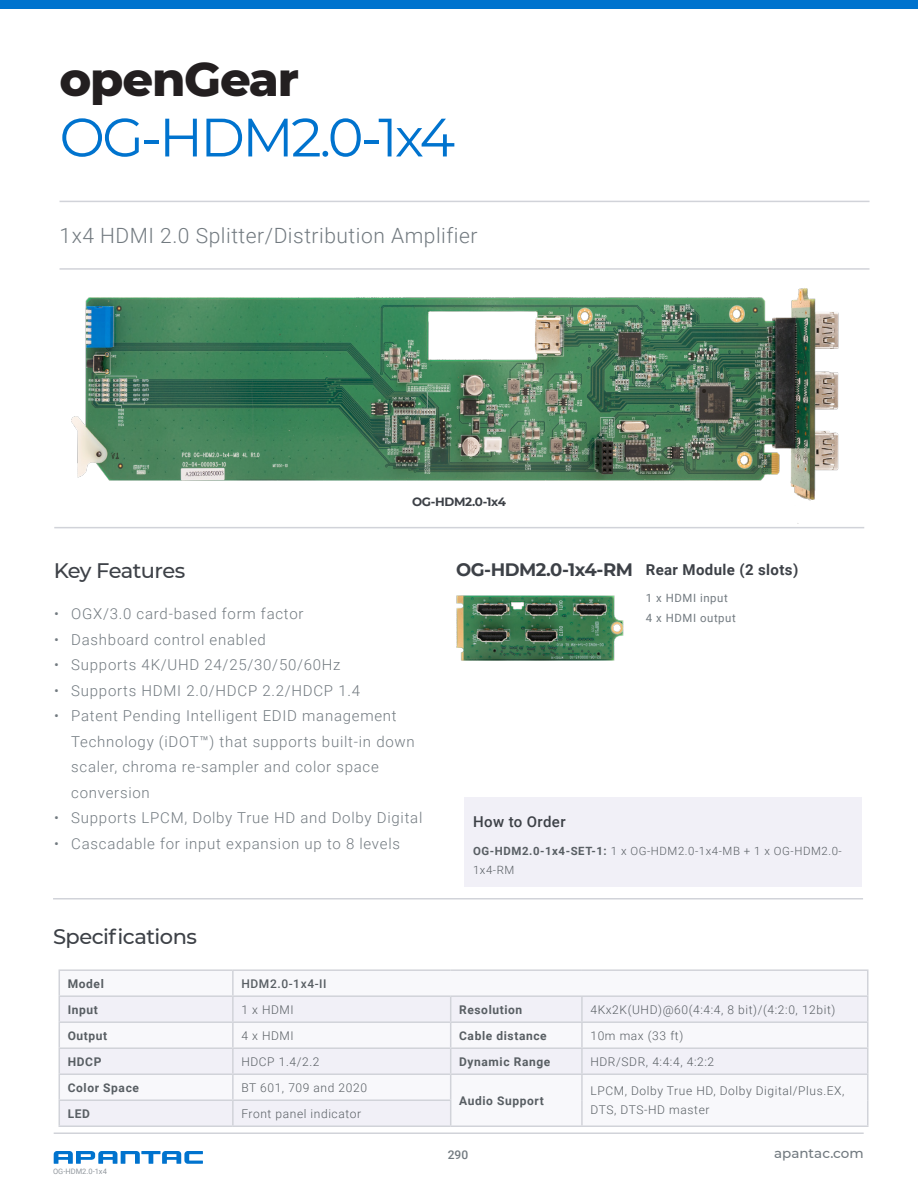
<style>
.page{position:relative;width:918px;height:1188px;background:#fff}
.page>*{position:absolute;margin:0;border:0;box-sizing:border-box;transform-origin:0 0}
.t1{font:54px "Montserrat";letter-spacing:-.05em;color:#0073ce}
.t2{font:800 48px "Montserrat";letter-spacing:-.025em;color:#231f20}
.t3{font:300 21px "Roboto";letter-spacing:.025em;color:#727a80}
.t4{font:500 21px "Montserrat";letter-spacing:-.025em;color:#3d4147}
.t5{font:700 18px "Montserrat";letter-spacing:-.025em;color:#3d4147}
.t6{font:300 15px/25.5px "Roboto";letter-spacing:.05em;color:#727a80}
.t7{font:700 15px "Roboto";letter-spacing:.025em;color:#3d4147}
.t8{font:500 15px "Roboto";letter-spacing:.025em;color:#3d4147}
.t9{font:500 13.5px "Montserrat";color:#727a80}
.t10{font:300 12px/19.5px "Roboto";letter-spacing:.05em;color:#585e63}
.t11{font:700 12px "Roboto";letter-spacing:.05em;color:#585e63}
.t12{font:700 12px "Montserrat";letter-spacing:-.025em;color:#3d4147}
.t13{font:500 12px "Roboto";letter-spacing:.05em;color:#585e63}
.t14{font:500 12px "Roboto";color:#727a80}
.t15{font:300 11.4px/19.5px "Roboto";letter-spacing:.05em;color:#585e63}
.t16{font:11.4px "Roboto";letter-spacing:.05em;color:#727a80}
.Section_Marker{font:7.5px "Roboto";color:#92989e}
.s1{font-weight:700}
</style>
<div class="page">
<div style="left:0;top:0;width:918px;height:9px;background:#0073ce"></div>
<hr style="left:54px;top:1133px;width:810px;height:1px;background:#d1d3d9">
<svg style="left:54px;top:1151px;width:149px;height:13px"></svg>
<hr style="left:60px;top:201px;width:810px;height:1px;background:#d1d3d9">
<img style="left:71px;top:288px;width:768px;height:236px">
<hr style="left:54px;top:527px;width:810px;height:1px;background:#d1d3d9">
<hr style="left:60px;top:268px;width:810px;height:2px;background:#d1d3d9">
<hr style="left:53px;top:898px;width:810px;height:2px;background:#d1d3d9">
<div style="left:465px;top:798px;width:397px;height:89px;background:#f1f0f7"></div>
<img style="left:456px;top:595px;width:168px;height:66px">
<svg style="left:60px;top:997px;width:807px;height:128px"></svg>
<hr style="left:59px;top:969px;width:174px;height:2px;background:#d1d3d9">
<hr style="left:233px;top:969px;width:218px;height:2px;background:#d1d3d9">
<hr style="left:232px;top:971px;width:2px;height:24px;background:#d1d3d9">
<hr style="left:451px;top:969px;width:131px;height:2px;background:#d1d3d9">
<hr style="left:582px;top:969px;width:287px;height:2px;background:#d1d3d9">
<hr style="left:867px;top:971px;width:2px;height:24px;background:#d1d3d9">
<hr style="left:59px;top:995px;width:174px;height:2px;background:#d1d3d9">
<hr style="left:233px;top:995px;width:218px;height:2px;background:#d1d3d9">
<hr style="left:232px;top:997px;width:2px;height:24px;background:#d1d3d9">
<hr style="left:451px;top:995px;width:131px;height:2px;background:#d1d3d9">
<hr style="left:582px;top:995px;width:287px;height:2px;background:#d1d3d9">
<hr style="left:581px;top:997px;width:2px;height:24px;background:#d1d3d9">
<hr style="left:867px;top:997px;width:2px;height:24px;background:#d1d3d9">
<hr style="left:59px;top:1021px;width:174px;height:2px;background:#d1d3d9">
<hr style="left:233px;top:1021px;width:218px;height:2px;background:#d1d3d9">
<hr style="left:232px;top:1023px;width:2px;height:24px;background:#d1d3d9">
<hr style="left:451px;top:1021px;width:131px;height:2px;background:#d1d3d9">
<hr style="left:582px;top:1021px;width:287px;height:2px;background:#d1d3d9">
<hr style="left:581px;top:1023px;width:2px;height:24px;background:#d1d3d9">
<hr style="left:867px;top:1023px;width:2px;height:24px;background:#d1d3d9">
<hr style="left:59px;top:1047px;width:174px;height:2px;background:#d1d3d9">
<hr style="left:233px;top:1047px;width:218px;height:2px;background:#d1d3d9">
<hr style="left:232px;top:1049px;width:2px;height:24px;background:#d1d3d9">
<hr style="left:451px;top:1047px;width:131px;height:2px;background:#d1d3d9">
<hr style="left:582px;top:1047px;width:287px;height:2px;background:#d1d3d9">
<hr style="left:581px;top:1049px;width:2px;height:24px;background:#d1d3d9">
<hr style="left:867px;top:1049px;width:2px;height:24px;background:#d1d3d9">
<hr style="left:59px;top:1073px;width:174px;height:2px;background:#d1d3d9">
<hr style="left:233px;top:1073px;width:218px;height:2px;background:#d1d3d9">
<hr style="left:232px;top:1075px;width:2px;height:24px;background:#d1d3d9">
<hr style="left:451px;top:1073px;width:131px;height:2px;background:#d1d3d9">
<hr style="left:582px;top:1073px;width:287px;height:2px;background:#d1d3d9">
<hr style="left:581px;top:1075px;width:2px;height:25px;background:#d1d3d9">
<hr style="left:867px;top:1075px;width:2px;height:25px;background:#d1d3d9">
<hr style="left:59px;top:1099px;width:174px;height:2px;background:#d1d3d9">
<svg style="left:59px;top:971px;width:1px;height:154px"></svg>
<hr style="left:233px;top:1099px;width:218px;height:2px;background:#d1d3d9">
<hr style="left:232px;top:1101px;width:2px;height:24px;background:#d1d3d9">
<svg style="left:450px;top:997px;width:1px;height:128px"></svg>
<hr style="left:581px;top:1100px;width:2px;height:25px;background:#d1d3d9">
<hr style="left:867px;top:1100px;width:2px;height:25px;background:#d1d3d9">
<hr style="left:59px;top:1125px;width:174px;height:2px;background:#d1d3d9">
<hr style="left:233px;top:1125px;width:218px;height:2px;background:#d1d3d9">
<hr style="left:451px;top:1125px;width:131px;height:2px;background:#d1d3d9">
<hr style="left:582px;top:1125px;width:287px;height:2px;background:#d1d3d9">
<h2 class="t2" style="left:60px;top:44px;width:241px">openGear</h2>
<h1 class="t1" style="left:60px;top:100px;width:397px">OG-HDM2.0-1x4</h1>
<p class="t3" style="left:60px;top:220px;width:420px">1x4 HDMI 2.0 Splitter/Distribution Amplifier</p>
<p class="t4" style="left:54px;top:556px;width:133px">Key Features</p>
<p class="t12" style="left:412px;top:493px;width:95px">OG-HDM2.0-1x4</p>
<p class="t5" style="left:456px;top:557px;width:179px">OG-HDM2.0-1x4-RM</p>
<p class="t7" style="left:646px;top:559px;width:154px">Rear Module (2 slots)</p>
<p class="t16" style="left:646px;top:590px;width:84px">1 x HDMI input</p>
<p class="t6" style="left:54px;top:601px;width:251px">• OGX/3.0 card-based form factor</p>
<p class="t16" style="left:646px;top:610px;width:92px">4 x HDMI output</p>
<p class="t6" style="left:54px;top:626px;width:213px">• Dashboard control enabled</p>
<p class="t6" style="left:54px;top:652px;width:288px">• Supports 4K/UHD 24/25/30/50/60Hz</p>
<p class="t6" style="left:54px;top:677px;width:307px">• Supports HDMI 2.0/HDCP 2.2/HDCP 1.4</p>
<p class="t6" style="left:71px;top:703px;width:345px;text-indent:-17px">• Patent Pending Intelligent EDID management Technology (iDOT™) that supports built-in down scaler, chroma re-sampler and color space conversion</p>
<p class="t6" style="left:54px;top:805px;width:370px">• Supports LPCM, Dolby True HD and Dolby Digital</p>
<p class="t6" style="left:54px;top:830px;width:347px">• Cascadable for input expansion up to 8 levels</p>
<p class="t8" style="left:473px;top:812px;width:94px">How to Order</p>
<p class="t15" style="left:473px;top:840px;width:370px"><span class="s1">OG-HDM2.0-1x4-SET-1:</span> 1 x OG-HDM2.0-1x4-MB + 1 x OG-HDM2.0-<br>1x4-RM</p>
<p class="t4" style="left:53px;top:922px;width:145px">Specifications</p>
<p class="t11" style="left:68px;top:975px;width:38px">Model</p>
<p class="t13" style="left:241px;top:975px;width:87px">HDM2.0-1x4-II</p>
<p class="t11" style="left:68px;top:1001px;width:32px">Input</p>
<p class="t10" style="left:241px;top:999px;width:54px">1 x HDMI</p>
<p class="t11" style="left:459px;top:1001px;width:65px">Resolution</p>
<p class="t10" style="left:590px;top:999px;width:246px">4Kx2K(UHD)@60(4:4:4, 8 bit)/(4:2:0, 12bit)</p>
<p class="t11" style="left:68px;top:1027px;width:41px">Output</p>
<p class="t10" style="left:241px;top:1025px;width:54px">4 x HDMI</p>
<p class="t11" style="left:459px;top:1027px;width:89px">Cable distance</p>
<p class="t10" style="left:590px;top:1025px;width:94px">10m max (33 ft)</p>
<p class="t11" style="left:68px;top:1053px;width:35px">HDCP</p>
<p class="t10" style="left:241px;top:1051px;width:80px">HDCP 1.4/2.2</p>
<p class="t11" style="left:459px;top:1053px;width:93px">Dynamic Range</p>
<p class="t10" style="left:590px;top:1051px;width:125px">HDR/SDR, 4:4:4, 4:2:2</p>
<p class="t11" style="left:68px;top:1079px;width:73px">Color Space</p>
<p class="t10" style="left:241px;top:1077px;width:127px">BT 601, 709 and 2020</p>
<p class="t11" style="left:459px;top:1092px;width:86px">Audio Support</p>
<p class="t10" style="left:590px;top:1081px;width:256px">LPCM, Dolby True HD, Dolby Digital/Plus.EX,<br>DTS, DTS-HD master</p>
<p class="t11" style="left:68px;top:1105px;width:24px">LED</p>
<p class="t10" style="left:241px;top:1103px;width:121px">Front panel indicator</p>
<p class="Section_Marker" style="left:53px;top:1166px;width:55px">OG-HDM2.0-1x4</p>
<p class="t14" style="left:448px;top:1146px;width:22px">290</p>
<p class="t9" style="left:774px;top:1143px;width:91px">apantac.com</p>
</div>
